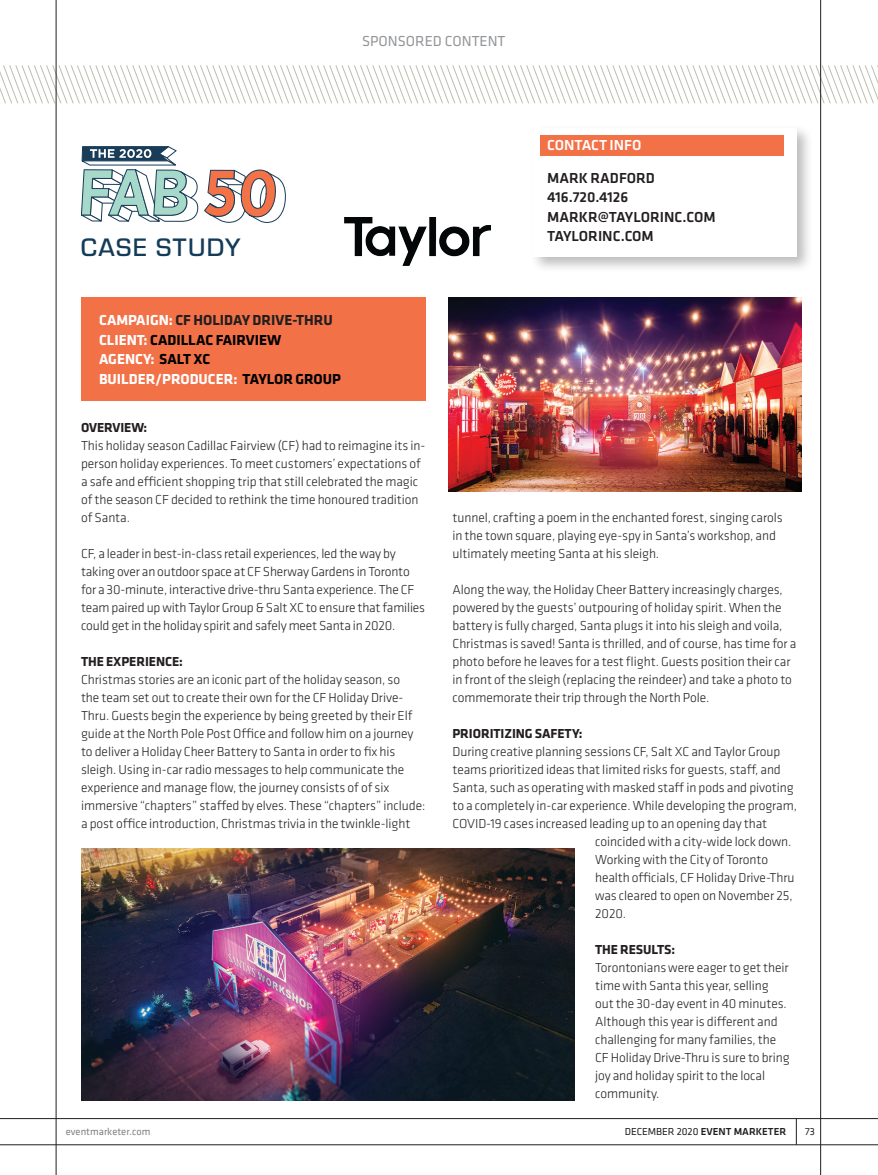
<style>
.page{position:relative;width:878px;height:1175px;background:#fff}
.page>*{position:absolute;margin:0;border:0;box-sizing:border-box;transform-origin:0 0}
.t1{font:500 26.25px "Eurostile";letter-spacing:.055em;color:#143b58}
.Contact{font:500 15px "Klavika";color:#231f20}
.stats{font:700 15px "Klavika";color:#fff}
.stats-2{font:700 15px "Klavika";color:#231f20}
.stats-3{font:700 15px "Klavika";color:#000001}
.t2{font:15px "Klavika";color:#939598}
.Contact-2{font:500 15px "Klavika";color:#fff}
.A{font:300 13.5px/18px "Klavika";letter-spacing:-.005em;color:#231f20}
.A-2{font:700 13.5px "Klavika";letter-spacing:-.005em;color:#231f20}
.t3{font:500 10.5px "Klavika";color:#231f20}
.t4{font:10.5px "Klavika";color:#808285}
.t5{font:10.5px "Klavika";color:#231f20}
.s1{color:#fff}
.s2{color:#000001}
.s3{font-weight:400}
</style>
<div class="page">
<svg style="left:0;top:64px;width:878px;height:40px"></svg>
<svg style="left:81px;top:146px;width:205px;height:77px"></svg>
<hr style="left:820px;top:0;width:1px;height:1174px;background:#231f20">
<hr style="left:56px;top:0;width:1px;height:1174px;background:#231f20">
<hr style="left:0;top:1118px;width:878px;height:1px;background:#231f20">
<hr style="left:0;top:1144px;width:878px;height:1px;background:#231f20">
<svg style="left:796px;top:1118px;width:1px;height:26px"></svg>
<div style="left:529px;top:124px;width:284px;height:149px;background:#231f20;opacity:.3"></div>
<div style="left:533px;top:128px;width:263px;height:128px;background:#fff"></div>
<div style="left:540px;top:135px;width:243px;height:20px;background:#f37147"></div>
<div style="left:81px;top:297px;width:344px;height:104px;background:#f37147"></div>
<img style="left:448px;top:297px;width:353px;height:194px">
<img style="left:81px;top:849px;width:494px;height:251px">
<img style="left:344px;top:217px;width:146px;height:49px">
<h1 class="t1" style="left:81px;top:229px;width:161px">CASE STUDY</h1>
<p class="t2" style="left:362px;top:31px;width:145px">SPONSORED CONTENT</p>
<p class="Contact-2" style="left:547px;top:135px;width:96px">CONTACT INFO</p>
<p class="Contact" style="left:547px;top:167px;width:109px">MARK RADFORD</p>
<p class="Contact" style="left:547px;top:187px;width:83px">416.720.4126</p>
<p class="Contact" style="left:547px;top:206px;width:170px">MARKR@TAYLORINC.COM</p>
<p class="Contact" style="left:547px;top:226px;width:108px">TAYLORINC.COM</p>
<p class="stats-2" style="left:99px;top:309px;width:235px"><span class="s1">CAMPAIGN:</span> CF HOLIDAY DRIVE-THRU</p>
<p class="stats-3" style="left:99px;top:329px;width:184px"><span class="s1">CLIENT:</span> CADILLAC FAIRVIEW</p>
<p class="stats" style="left:99px;top:348px;width:113px">AGENCY: <span class="s2">SALT XC</span></p>
<p class="stats" style="left:99px;top:368px;width:243px">BUILDER/PRODUCER: <span class="s2">TAYLOR GROUP</span></p>
<p class="A-2" style="left:81px;top:418px;width:68px">OVERVIEW:</p>
<p class="A" style="left:81px;top:436px;width:346px">This holiday season Cadillac Fairview (CF) had to reimagine its in&shy;person holiday experiences. To meet customers’ expectations of a safe and efficient shopping trip that still celebrated the magic of the season CF decided to rethink the time honoured tradition of Santa.</p>
<p class="A" style="left:81px;top:544px;width:345px">CF, a leader in best-in-class retail experiences, led the way by taking over an outdoor space at CF Sherway Gardens in Toronto for a 30-minute, interactive drive-thru Santa experience. The CF team paired up with Taylor Group &amp; Salt XC to ensure that families could get in the holiday spirit and safely meet Santa in 2020.</p>
<p class="A-2" style="left:81px;top:652px;width:103px">THE EXPERIENCE:</p>
<p class="A" style="left:81px;top:670px;width:346px">Christmas stories are an iconic part of the holiday season, so<br>the team set out to create their own for the CF Holiday Drive-Thru. Guests begin the experience by being greeted by their Elf guide at the North Pole Post Office and follow him on a journey to deliver a Holiday Cheer Battery to Santa in order to fix his sleigh. Using in-car radio messages to help communicate the experience and manage flow, the journey consists of of six immersive “chapters” staffed by elves. These “chapters” include: a post office introduction, Christmas trivia in the twinkle-light</p>
<p class="A" style="left:452px;top:508px;width:332px">tunnel, crafting a poem in the enchanted forest, singing carols in the town square, playing eye-spy in Santa’s workshop, and ultimately meeting Santa at his sleigh.</p>
<p class="A" style="left:452px;top:580px;width:345px">Along the way, the Holiday Cheer Battery increasingly charges, powered by the guests’ outpouring of holiday spirit. When the battery is fully charged, Santa plugs it into his sleigh and voila, Christmas is saved! Santa is thrilled, and of course, has time for a photo before he leaves for a test flight. Guests position their car in front of the sleigh (replacing the reindeer) and take a photo to commemorate their trip through the North Pole.</p>
<p class="A-2" style="left:452px;top:724px;width:131px">PRIORITIZING SAFETY:</p>
<p class="A" style="left:452px;top:742px;width:329px">During creative planning sessions CF, Salt XC and Taylor Group</p>
<p class="A" style="left:452px;top:760px;width:330px">teams prioritized ideas that limited risks for guests, staff, and</p>
<p class="A" style="left:452px;top:778px;width:342px">Santa, such as operating with masked staff in pods and pivoting</p>
<p class="A" style="left:452px;top:796px;width:346px">to a completely in-car experience. While developing the program,</p>
<p class="A" style="left:452px;top:814px;width:316px">COVID-19 cases increased leading up to an opening day that</p>
<p class="A" style="left:595px;top:832px;width:198px">coincided with a city-wide lock down.</p>
<p class="A" style="left:595px;top:850px;width:174px">Working with the City of Toronto</p>
<p class="A" style="left:595px;top:868px;width:201px">health officials, CF Holiday Drive-Thru</p>
<p class="A" style="left:595px;top:886px;width:199px">was cleared to open on November 25,</p>
<p class="A" style="left:595px;top:904px;width:32px">2020.</p>
<p class="A-2" style="left:595px;top:940px;width:82px">THE RESULTS:</p>
<p class="A" style="left:595px;top:958px;width:196px">Torontonians were eager to get their time with Santa this year, selling out the 30-day event in 40 minutes.<br>Although this year is different and challenging for many families, the<br>CF Holiday Drive-Thru is sure to bring joy and holiday spirit to the local community.</p>
<p class="t4" style="left:66px;top:1124px;width:86px">eventmarketer.com</p>
<p class="t3" style="left:624px;top:1124px;width:163px"><span class="s3">DECEMBER 2020</span> EVENT MARKETER</p>
<p class="t5" style="left:805px;top:1124px;width:11px">73</p>
</div>
